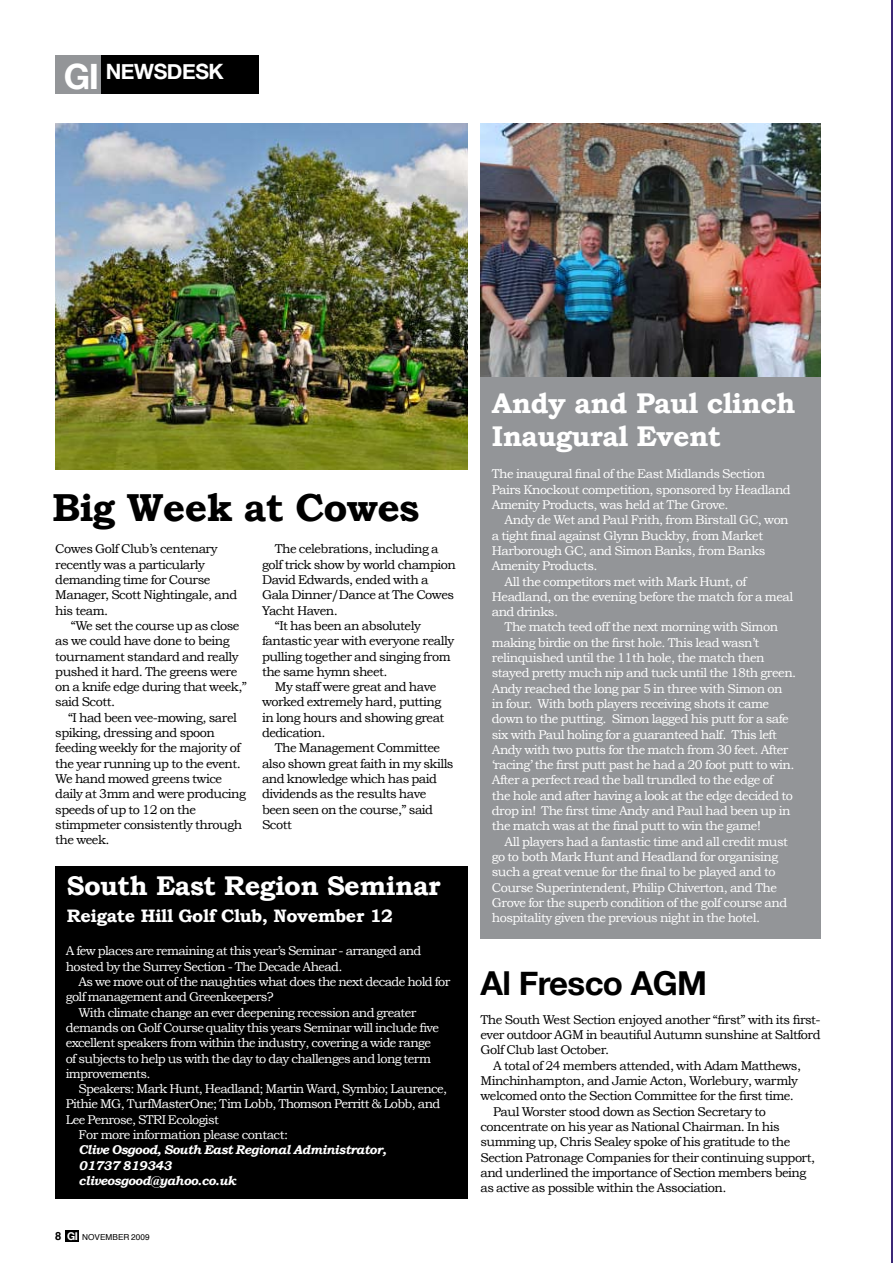
<style>
.page{position:relative;width:893px;height:1263px;background:#fff}
.page>*{position:absolute;margin:0;border:0;box-sizing:border-box;transform-origin:0 0}
.t1{font:700 39px "Bookman Old Style";letter-spacing:-.02em;color:#000}
.t2{font:700 33px "Helvetica Neue";letter-spacing:-.02em;color:#000}
.t3{font:700 28.5px/33px "Bookman Old Style";letter-spacing:-.02em;color:#fff}
.t4{font:700 27px "Bookman Old Style";letter-spacing:-.02em;color:#fff}
.t5{font:700 21px "Helvetica Neue";color:#fff}
.t6{font:700 18px "Bookman Old Style";letter-spacing:-.02em;color:#fff}
.t7{font:12.75px/15.3px "Bookman Old Style";letter-spacing:-.04em;color:#fff}
.t8{font:12.75px/15.3px "Bookman Old Style";letter-spacing:-.04em;color:#000}
.t9{font:italic 700 12.75px/15.3px "Bookman Old Style";letter-spacing:-.04em;color:#fff}
.t10{font:8.25px "Helvetica";color:#000}
.s1{font-size:34.95px}
.s2{font-weight:700;font-size:11.25px}
.s3{font-family:"Helvetica Neue";font-weight:700;font-size:10.8px;color:#fff}
</style>
<div class="page">
<div style="left:480px;top:123px;width:341px;height:815px;background:#939598"></div>
<img style="left:55px;top:123px;width:413px;height:347px">
<img style="left:480px;top:123px;width:341px;height:254px">
<div style="left:55px;top:866px;width:413px;height:333px;background:#000"></div>
<hr style="left:892px;top:0;width:1px;height:1263px;background:#3c2876">
<div style="left:65px;top:1230px;width:14px;height:11px;background:#000"></div>
<div style="left:59px;top:55px;width:117px;height:39px;background:#000"></div>
<div style="left:150px;top:55px;width:109px;height:39px;background:#000"></div>
<div style="left:55px;top:55px;width:46px;height:39px;background:#939598"></div>
<h3 class="t5" style="left:64px;top:59px;width:59px"><span class="s1">GI</span> NEW</h3>
<h3 class="t5" style="left:154px;top:59px;width:70px">SDESK</h3>
<h1 class="t1" style="left:52px;top:484px;width:369px">Big Week at Cowes</h1>
<p class="t8" style="left:55px;top:541px;width:183px">Cowes Golf Club’s centenary recently was a particularly demanding time for Course<br>Manager, Scott Nightingale, and his team.</p>
<p class="t8" style="left:55px;top:618px;width:193px;text-indent:16px">“We set the course up as close as we could have done to being tournament standard and really pushed it hard. The greens were on a knife edge during that week,” said Scott.</p>
<p class="t8" style="left:55px;top:710px;width:192px;text-indent:13px">“I had been vee-mowing, sarel spiking, dressing and spoon feeding weekly for the majority of the year running up to the event.<br>We hand mowed greens twice daily at 3mm and were producing speeds of up to 12 on the stimpmeter consistently through the week.</p>
<p class="t8" style="left:275px;top:541px;width:165px">The celebrations, including a</p>
<p class="t8" style="left:262px;top:557px;width:195px">golf trick show by world champion</p>
<p class="t8" style="left:262px;top:572px;width:168px">David Edwards, ended with a</p>
<p class="t8" style="left:262px;top:587px;width:194px">Gala Dinner/Dance at The Cowes</p>
<p class="t8" style="left:262px;top:603px;width:77px">Yacht Haven.</p>
<p class="t8" style="left:275px;top:618px;width:148px">“It has been an absolutely</p>
<p class="t8" style="left:262px;top:633px;width:194px">fantastic year with everyone really</p>
<p class="t8" style="left:262px;top:648px;width:190px">pulling together and singing from</p>
<p class="t8" style="left:262px;top:664px;width:127px">the same hymn sheet.</p>
<p class="t8" style="left:275px;top:679px;width:163px">My staff were great and have</p>
<p class="t8" style="left:262px;top:694px;width:181px">worked extremely hard, putting</p>
<p class="t8" style="left:262px;top:710px;width:184px">in long hours and showing great</p>
<p class="t8" style="left:262px;top:725px;width:65px">dedication.</p>
<p class="t8" style="left:275px;top:740px;width:167px">The Management Committee</p>
<p class="t8" style="left:262px;top:756px;width:193px">also shown great faith in my skills</p>
<p class="t8" style="left:262px;top:771px;width:176px">and knowledge which has paid</p>
<p class="t8" style="left:262px;top:786px;width:166px">dividends as the results have</p>
<p class="t8" style="left:262px;top:801px;width:173px">been seen on the course,” said</p>
<p class="t8" style="left:262px;top:817px;width:31px">Scott</p>
<h3 class="t4" style="left:67px;top:870px;width:375px">South East Region Seminar</h3>
<h3 class="t6" style="left:67px;top:905px;width:328px">Reigate Hill Golf Club, November 12</h3>
<p class="t7" style="left:66px;top:943px;width:357px">A few places are remaining at this year’s Seminar - arranged and hosted by the Surrey Section - The Decade Ahead.</p>
<p class="t7" style="left:79px;top:974px;width:373px">As we move out of the naughties what does the next decade hold for</p>
<p class="t7" style="left:66px;top:989px;width:210px">golf management and Greenkeepers?</p>
<p class="t7" style="left:79px;top:1004px;width:339px">With climate change an ever deepening recession and greater</p>
<p class="t7" style="left:66px;top:1020px;width:375px">demands on Golf Course quality this years Seminar will include five</p>
<p class="t7" style="left:66px;top:1035px;width:367px">excellent speakers from within the industry, covering a wide range</p>
<p class="t7" style="left:66px;top:1050px;width:367px">of subjects to help us with the day to day challenges and long term</p>
<p class="t7" style="left:66px;top:1066px;width:86px">improvements.</p>
<p class="t7" style="left:79px;top:1081px;width:370px">Speakers: Mark Hunt, Headland; Martin Ward, Symbio; Laurence,</p>
<p class="t7" style="left:66px;top:1096px;width:376px">Pithie MG, TurfMasterOne; Tim Lobb, Thomson Perritt &amp; Lobb, and</p>
<p class="t7" style="left:66px;top:1112px;width:155px">Lee Penrose, STRI Ecologist</p>
<p class="t7" style="left:79px;top:1127px;width:211px">For more information please contact:</p>
<p class="t9" style="left:79px;top:1142px;width:310px">Clive Osgood, South East Regional Administrator,<br>01737 819343<br>cliveosgood@yahoo.co.uk</p>
<p class="t10" style="left:55px;top:1231px;width:96px"><span class="s2">8</span> <span class="s3">GI</span> NOVEMBER 2009</p>
<h3 class="t3" style="left:492px;top:386px;width:305px">Andy and Paul clinch<br>Inaugural Event</h3>
<p class="t7" style="left:492px;top:466px;width:300px">The inaugural final of the East Midlands Section<br>Pairs Knockout competition, sponsored by Headland<br>Amenity Products, was held at The Grove.</p>
<p class="t7" style="left:505px;top:512px;width:286px">Andy de Wet and Paul Frith, from Birstall GC, won</p>
<p class="t7" style="left:492px;top:528px;width:273px">a tight final against Glynn Buckby, from Market</p>
<p class="t7" style="left:492px;top:543px;width:275px">Harborough GC, and Simon Banks, from Banks</p>
<p class="t7" style="left:492px;top:558px;width:107px">Amenity Products.</p>
<p class="t7" style="left:505px;top:573px;width:243px">All the competitors met with Mark Hunt, of</p>
<p class="t7" style="left:492px;top:589px;width:303px">Headland, on the evening before the match for a meal</p>
<p class="t7" style="left:492px;top:604px;width:68px">and drinks.</p>
<p class="t7" style="left:505px;top:619px;width:275px">The match teed off the next morning with Simon</p>
<p class="t7" style="left:492px;top:635px;width:269px">making birdie on the first hole. This lead wasn’t</p>
<p class="t7" style="left:492px;top:650px;width:274px">relinquished until the 11th hole, the match then</p>
<p class="t7" style="left:492px;top:665px;width:306px">stayed pretty much nip and tuck until the 18th green.</p>
<p class="t7" style="left:492px;top:681px;width:292px">Andy reached the long par 5 in three with Simon on</p>
<p class="t7" style="left:492px;top:696px;width:279px">in four. With both players receiving shots it came</p>
<p class="t7" style="left:492px;top:711px;width:299px">down to the putting. Simon lagged his putt for a safe</p>
<p class="t7" style="left:492px;top:726px;width:287px">six with Paul holing for a guaranteed half. This left</p>
<p class="t7" style="left:492px;top:742px;width:298px">Andy with two putts for the match from 30 feet. After</p>
<p class="t7" style="left:492px;top:757px;width:304px">‘racing’ the first putt past he had a 20 foot putt to win.</p>
<p class="t7" style="left:492px;top:772px;width:283px">After a perfect read the ball trundled to the edge of</p>
<p class="t7" style="left:492px;top:788px;width:303px">the hole and after having a look at the edge decided to</p>
<p class="t7" style="left:492px;top:803px;width:300px">drop in! The first time Andy and Paul had been up in</p>
<p class="t7" style="left:492px;top:818px;width:271px">the match was at the final putt to win the game!</p>
<p class="t7" style="left:505px;top:834px;width:285px">All players had a fantastic time and all credit must</p>
<p class="t7" style="left:492px;top:849px;width:288px">go to both Mark Hunt and Headland for organising</p>
<p class="t7" style="left:492px;top:864px;width:285px">such a great venue for the final to be played and to</p>
<p class="t7" style="left:492px;top:879px;width:287px">Course Superintendent, Philip Chiverton, and The</p>
<p class="t7" style="left:492px;top:895px;width:297px">Grove for the superb condition of the golf course and</p>
<p class="t7" style="left:492px;top:910px;width:270px">hospitality given the previous night in the hotel.</p>
<h2 class="t2" style="left:480px;top:963px;width:228px">Al Fresco AGM</h2>
<p class="t8" style="left:480px;top:1012px;width:342px">The South West Section enjoyed another “first” with its first-</p>
<p class="t8" style="left:480px;top:1027px;width:342px">ever outdoor AGM in beautiful Autumn sunshine at Saltford</p>
<p class="t8" style="left:480px;top:1042px;width:130px">Golf Club last October.</p>
<p class="t8" style="left:493px;top:1058px;width:309px">A total of 24 members attended, with Adam Matthews,</p>
<p class="t8" style="left:480px;top:1073px;width:319px">Minchinhampton, and Jamie Acton, Worlebury, warmly</p>
<p class="t8" style="left:480px;top:1088px;width:315px">welcomed onto the Section Committee for the first time.</p>
<p class="t8" style="left:493px;top:1104px;width:274px">Paul Worster stood down as Section Secretary to</p>
<p class="t8" style="left:480px;top:1119px;width:301px">concentrate on his year as National Chairman. In his</p>
<p class="t8" style="left:480px;top:1134px;width:311px">summing up, Chris Sealey spoke of his gratitude to the</p>
<p class="t8" style="left:480px;top:1149px;width:336px">Section Patronage Companies for their continuing support,</p>
<p class="t8" style="left:480px;top:1165px;width:327px">and underlined the importance of Section members being</p>
<p class="t8" style="left:480px;top:1180px;width:248px">as active as possible within the Association.</p>
</div>
